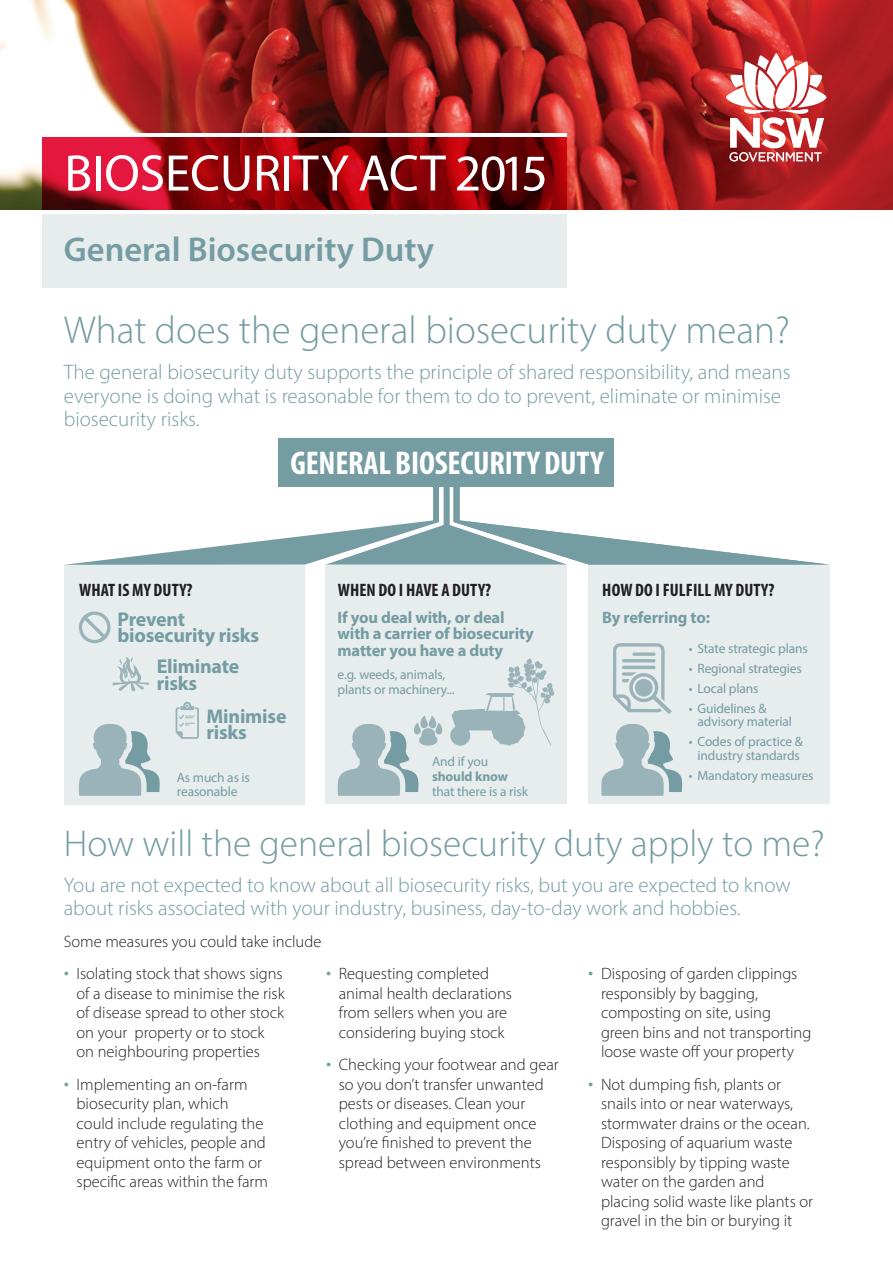
<style>
.page{position:relative;width:893px;height:1263px;background:#fff}
.page>*{position:absolute;margin:0;border:0;box-sizing:border-box;transform-origin:0 0}
.t1{font:51.75px "Myriad Pro";letter-spacing:-.005em;color:#fff}
.t2{font:300 39px "Myriad Pro";color:#749ca2}
.t3{font:300 37.5px "Myriad Pro";color:#749ca2}
.t4{font:600 34.5px "Myriad Pro";color:#749ca2}
.Section_heading_-_bo{font:700 condensed 33px "Myriad Pro";letter-spacing:-.005em;color:#fff}
.Intro_Paragraph{font:300 21px/23.2px "Myriad Pro";color:#749ca2}
.Body{font:700 19.95px/16.4px "Myriad Pro";letter-spacing:-.01em;color:#749ca2}
.t5{font:700 condensed 18px "Myriad Pro";letter-spacing:.005em;color:#231f20}
.Body-2{font:300 16.5px/19.5px "Myriad Pro";color:#231f20}
.Body-3{font:700 16.5px/16.4px "Myriad Pro";letter-spacing:-.01em;color:#749ca2}
.Body-4{font:13.5px/13.5px "Myriad Pro";letter-spacing:-.01em;color:#749ca2}
.s1{font-weight:700}
.s2{font-size:21px;color:#749ca2}
</style>
<div class="page">
<div style="left:43px;top:214px;width:524px;height:74px;background:#e7eced"></div>
<img style="left:0;top:0;width:893px;height:210px">
<svg style="left:43px;top:137px;width:524px;height:73px;background:#920711"></svg>
<hr style="left:42px;top:133px;width:525px;height:4px;background:#fff">
<svg style="left:726px;top:53px;width:100px;height:109px"></svg>
<div style="left:279px;top:438px;width:335px;height:48px;background:#749ca2"></div>
<div style="left:588px;top:564px;width:241px;height:240px;background:#e7eced"></div>
<div style="left:326px;top:564px;width:241px;height:240px;background:#e7eced"></div>
<div style="left:64px;top:564px;width:241px;height:241px;background:#e7eced"></div>
<svg style="left:66px;top:486px;width:763px;height:79px"></svg>
<svg style="left:601px;top:724px;width:82px;height:72px"></svg>
<svg style="left:79px;top:724px;width:81px;height:72px"></svg>
<svg style="left:79px;top:611px;width:32px;height:33px"></svg>
<svg style="left:112px;top:657px;width:37px;height:35px"></svg>
<svg style="left:176px;top:702px;width:23px;height:37px"></svg>
<svg style="left:450px;top:658px;width:105px;height:88px"></svg>
<svg style="left:337px;top:715px;width:106px;height:81px"></svg>
<svg style="left:613px;top:643px;width:59px;height:71px"></svg>
<h1 class="t1" style="left:64px;top:141px;width:485px">BIOSECURITY ACT 2015</h1>
<h2 class="t4" style="left:64px;top:228px;width:372px">General Biosecurity Duty</h2>
<h2 class="t2" style="left:64px;top:307px;width:728px">What does the general biosecurity duty mean?</h2>
<p class="Intro_Paragraph" style="left:64px;top:360px;width:728px">The general biosecurity duty supports the principle of shared responsibility, and means everyone is doing what is reasonable for them to do to prevent, eliminate or minimise biosecurity risks.</p>
<p class="Section_heading_-_bo" style="left:290px;top:442px;width:315px">GENERAL BIOSECURITY DUTY</p>
<h6 class="t5" style="left:79px;top:579px;width:115px">WHAT IS MY DUTY?</h6>
<h6 class="t5" style="left:338px;top:579px;width:155px">WHEN DO I HAVE A DUTY?</h6>
<h6 class="t5" style="left:602px;top:579px;width:174px">HOW DO I FULFILL MY DUTY?</h6>
<p class="Body" style="left:117px;top:610px;width:143px">Prevent biosecurity risks</p>
<p class="Body" style="left:157px;top:658px;width:84px">Eliminate risks</p>
<p class="Body" style="left:206px;top:707px;width:82px">Minimise risks</p>
<p class="Body-4" style="left:177px;top:771px;width:75px">As much as is reasonable</p>
<p class="Body-3" style="left:338px;top:609px;width:198px">If you deal with, or deal with a carrier of biosecurity matter you have a duty</p>
<p class="Body-4" style="left:338px;top:667px;width:119px;line-height:15px">e.g. weeds, animals, plants or machinery...</p>
<p class="Body-3" style="left:602px;top:609px;width:109px">By referring to:</p>
<p class="Body-4" style="left:689px;top:642px;width:120px">• State strategic plans</p>
<p class="Body-4" style="left:689px;top:662px;width:114px">• Regional strategies</p>
<p class="Body-4" style="left:689px;top:681px;width:71px">• Local plans</p>
<p class="Body-4" style="left:697px;top:701px;width:96px;text-indent:-9px">• Guidelines &amp; advisory material</p>
<p class="Body-4" style="left:689px;top:735px;width:116px;text-align:center">• Codes of practice &amp; industry standards</p>
<p class="Body-4" style="left:689px;top:768px;width:126px">• Mandatory measures</p>
<p class="Body-4" style="left:432px;top:753px;width:97px;line-height:15px">And if you <span class="s1">should know </span>that there is a risk</p>
<h2 class="t3" style="left:64px;top:820px;width:762px">How will the general biosecurity duty apply to me?</h2>
<p class="Intro_Paragraph" style="left:64px;top:873px;width:728px">You are not expected to know about all biosecurity risks, but you are expected to know about risks associated with your industry, business, day-to-day work and hobbies.</p>
<p class="Body-2" style="left:64px;top:932px;width:259px">Some measures you could take include</p>
<p class="Body-2" style="left:77px;top:964px;width:210px;text-indent:-13px"><span class="s2">•</span> Isolating stock that shows signs of a disease to minimise the risk of disease spread to other stock on your property or to stock on neighbouring properties</p>
<p class="Body-2" style="left:77px;top:1074px;width:193px;text-indent:-13px"><span class="s2">•</span> Implementing an on-farm biosecurity plan, which could include regulating the entry of vehicles, people and equipment onto the farm or specific areas within the farm</p>
<p class="Body-2" style="left:601px;top:964px;width:212px;text-indent:-13px"><span class="s2">•</span> Disposing of garden clippings responsibly by bagging, composting on site, using green bins and not transporting loose waste off your property</p>
<p class="Body-2" style="left:601px;top:1074px;width:214px;text-indent:-13px"><span class="s2">•</span> Not dumping fish, plants or snails into or near waterways, stormwater drains or the ocean.<br>Disposing of aquarium waste responsibly by tipping waste water on the garden and placing solid waste like plants or gravel in the bin or burying it</p>
<p class="Body-2" style="left:339px;top:964px;width:175px;text-indent:-13px"><span class="s2">•</span> Requesting completed animal health declarations from sellers when you are considering buying stock</p>
<p class="Body-2" style="left:339px;top:1055px;width:221px;text-indent:-13px"><span class="s2">•</span> Checking your footwear and gear so you don’t transfer unwanted pests or diseases. Clean your clothing and equipment once you’re finished to prevent the spread between environments</p>
</div>
